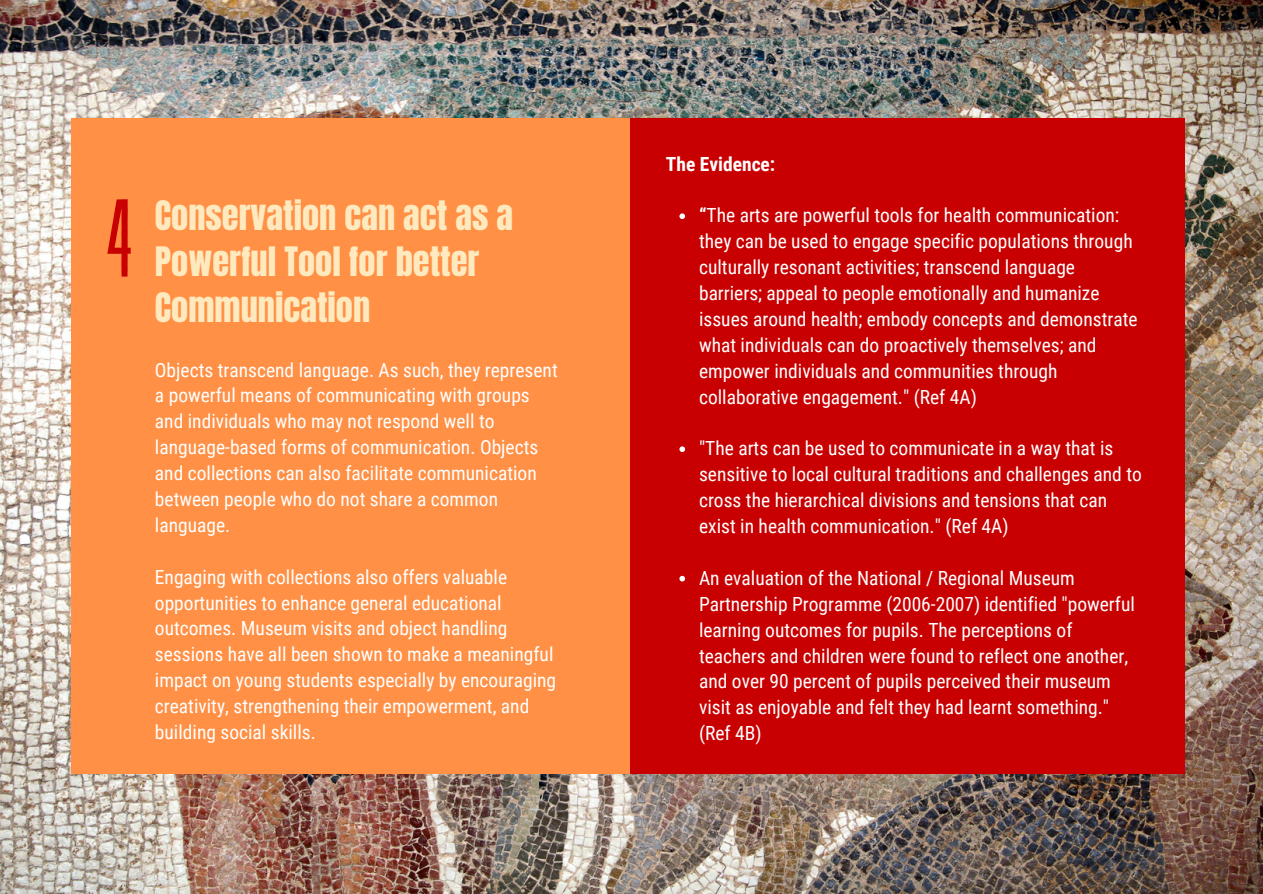
<style>
.page{position:relative;width:1263px;height:894px;background:#fff}
.page>*{position:absolute;margin:0;border:0;box-sizing:border-box;transform-origin:0 0}
.t1{font:110.4px "Revive 80 Tall";color:#c80002}
.t2{font:34.5px/46px "Anton";color:#ffe9be}
.t3{font:19.5px/25.8px "Roboto Condensed";color:#fff}
.t4{font:700 19.5px "Roboto Condensed";color:#fff}
.s1{font-weight:700}
</style>
<div class="page">
<img style="left:0;top:0;width:1262px;height:893px">
<div style="left:627px;top:118px;width:558px;height:656px;background:#c80002"></div>
<div style="left:71px;top:118px;width:558px;height:656px;background:#ff9045"></div>
<svg style="left:679px;top:213px;width:6px;height:6px"></svg>
<svg style="left:679px;top:446px;width:7px;height:6px"></svg>
<svg style="left:679px;top:575px;width:6px;height:6px"></svg>
<p class="t4" style="left:666px;top:152px;width:111px">The Evidence:</p>
<h1 class="t1" style="left:103px;top:182px;width:33px">4</h1>
<p class="t3" style="left:699px;top:203px;width:440px"><span class="s1">“</span>The arts are powerful tools for health communication: they can be used to engage specific populations through culturally resonant activities; transcend language barriers; appeal to people emotionally and humanize issues around health; embody concepts and demonstrate what individuals can do proactively themselves; and empower individuals and communities through collaborative engagement." (Ref 4A)</p>
<p class="t3" style="left:699px;top:435px;width:444px">"The arts can be used to communicate in a way that is sensitive to local cultural traditions and challenges and to cross the hierarchical divisions and tensions that can exist in health communication." (Ref 4A)</p>
<p class="t3" style="left:699px;top:565px;width:437px">An evaluation of the National / Regional Museum Partnership Programme (2006-2007) identified "powerful learning outcomes for pupils. The perceptions of teachers and children were found to reflect one another, and over 90 percent of pupils perceived their museum visit as enjoyable and felt they had learnt something." (Ref 4B)</p>
<h2 class="t2" style="left:155px;top:193px;width:360px">Conservation can act as a<br>Powerful Tool for better<br>Communication</h2>
<p class="t3" style="left:155px;top:357px;width:404px">Objects transcend language. As such, they represent a powerful means of communicating with groups and individuals who may not respond well to language-based forms of communication. Objects and collections can also facilitate communication between people who do not share a common language.</p>
<p class="t3" style="left:155px;top:564px;width:403px">Engaging with collections also offers valuable opportunities to enhance general educational outcomes. Museum visits and object handling sessions have all been shown to make a meaningful impact on young students especially by encouraging creativity, strengthening their empowerment, and building social skills.</p>
</div>
